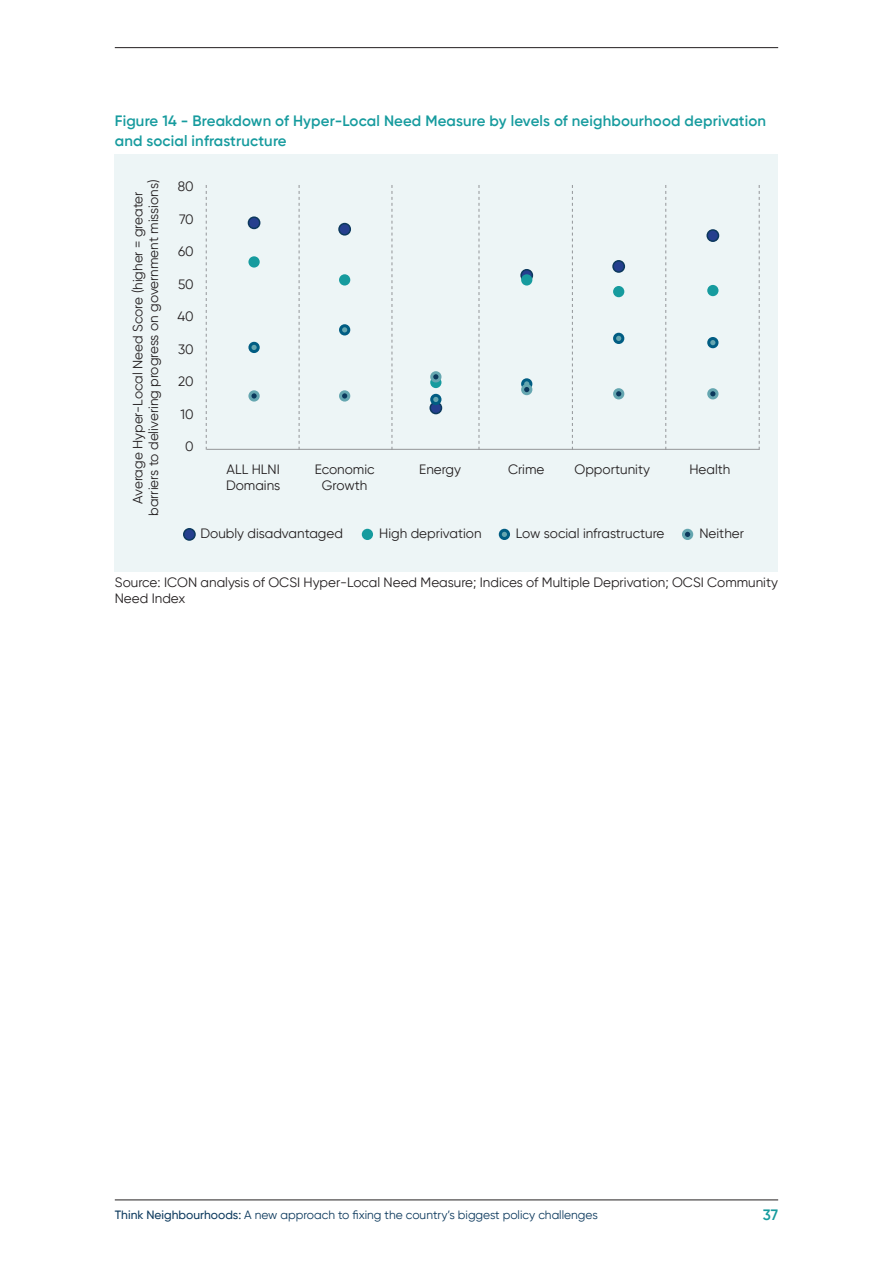
<style>
.page{position:relative;width:893px;height:1263px;background:#fff}
.page>*{position:absolute;margin:0;border:0;box-sizing:border-box;transform-origin:0 0}
.t1{font:600 15px/19.5px "Gilroy";letter-spacing:.01em;color:#169b9e}
.t2{font:13.5px/15.8px "Gilroy";color:#231f20}
.t3{font:12px "Gilroy";color:#0c395d}
.s1{font-weight:500}
</style>
<div class="page">
<hr style="left:115px;top:1200px;width:663px;height:1px;background:#231f20">
<hr style="left:115px;top:47px;width:663px;height:1px;background:#231f20">
<div style="left:115px;top:154px;width:663px;height:418px;background:#edf5f6"></div>
<svg style="left:206px;top:185px;width:1px;height:265px"></svg>
<svg style="left:299px;top:185px;width:1px;height:264px"></svg>
<svg style="left:392px;top:185px;width:1px;height:264px"></svg>
<svg style="left:479px;top:185px;width:1px;height:264px"></svg>
<svg style="left:572px;top:185px;width:1px;height:264px"></svg>
<svg style="left:665px;top:185px;width:1px;height:264px"></svg>
<svg style="left:759px;top:185px;width:1px;height:264px"></svg>
<hr style="left:207px;top:449px;width:553px;height:1px;background:#939598">
<div style="left:248px;top:217px;width:12px;height:11px;background:#253f8e;border-radius:50%"></div>
<div style="left:248px;top:216px;width:12px;height:13px;border:2px solid #0c395d;border-radius:50%"></div>
<div style="left:339px;top:224px;width:11px;height:11px;background:#253f8e;border-radius:50%"></div>
<div style="left:338px;top:223px;width:13px;height:13px;border:2px solid #0c395d;border-radius:50%"></div>
<div style="left:521px;top:270px;width:11px;height:11px;background:#253f8e;border-radius:50%"></div>
<div style="left:520px;top:269px;width:13px;height:13px;border:2px solid #0c395d;border-radius:50%"></div>
<div style="left:613px;top:261px;width:11px;height:11px;background:#253f8e;border-radius:50%"></div>
<div style="left:612px;top:260px;width:13px;height:13px;border:2px solid #0c395d;border-radius:50%"></div>
<div style="left:707px;top:230px;width:11px;height:11px;background:#253f8e;border-radius:50%"></div>
<div style="left:706px;top:229px;width:13px;height:13px;border:2px solid #0c395d;border-radius:50%"></div>
<div style="left:430px;top:402px;width:11px;height:12px;background:#253f8e;border-radius:50%"></div>
<div style="left:429px;top:402px;width:13px;height:12px;border:2px solid #0c395d;border-radius:50%"></div>
<div style="left:250px;top:343px;width:8px;height:9px;background:#65a6b0;border-radius:50%"></div>
<div style="left:248px;top:342px;width:12px;height:11px;border:3px solid #015d83;border-radius:50%"></div>
<div style="left:341px;top:326px;width:8px;height:8px;background:#65a6b0;border-radius:50%"></div>
<div style="left:339px;top:324px;width:11px;height:11px;border:3px solid #015d83;border-radius:50%"></div>
<div style="left:523px;top:380px;width:8px;height:8px;background:#65a6b0;border-radius:50%"></div>
<div style="left:521px;top:378px;width:11px;height:12px;border:3px solid #015d83;border-radius:50%"></div>
<div style="left:615px;top:334px;width:8px;height:8px;background:#65a6b0;border-radius:50%"></div>
<div style="left:613px;top:333px;width:11px;height:11px;border:3px solid #015d83;border-radius:50%"></div>
<div style="left:709px;top:338px;width:8px;height:9px;background:#65a6b0;border-radius:50%"></div>
<div style="left:707px;top:337px;width:11px;height:11px;border:3px solid #015d83;border-radius:50%"></div>
<div style="left:250px;top:392px;width:8px;height:8px;background:#0c395d;border-radius:50%"></div>
<div style="left:248px;top:390px;width:12px;height:12px;border:3px solid #65a6b0;border-radius:50%"></div>
<div style="left:341px;top:392px;width:8px;height:8px;background:#0c395d;border-radius:50%"></div>
<div style="left:339px;top:390px;width:11px;height:12px;border:3px solid #65a6b0;border-radius:50%"></div>
<div style="left:523px;top:385px;width:8px;height:9px;background:#0c395d;border-radius:50%"></div>
<div style="left:521px;top:384px;width:11px;height:11px;border:3px solid #65a6b0;border-radius:50%"></div>
<div style="left:615px;top:390px;width:8px;height:8px;background:#0c395d;border-radius:50%"></div>
<div style="left:613px;top:388px;width:11px;height:11px;border:3px solid #65a6b0;border-radius:50%"></div>
<div style="left:709px;top:390px;width:8px;height:8px;background:#0c395d;border-radius:50%"></div>
<div style="left:707px;top:388px;width:11px;height:11px;border:3px solid #65a6b0;border-radius:50%"></div>
<div style="left:248px;top:256px;width:12px;height:12px;background:#169b9e;border-radius:50%"></div>
<div style="left:339px;top:274px;width:11px;height:12px;background:#169b9e;border-radius:50%"></div>
<div style="left:521px;top:274px;width:11px;height:12px;background:#169b9e;border-radius:50%"></div>
<div style="left:613px;top:286px;width:11px;height:11px;background:#169b9e;border-radius:50%"></div>
<div style="left:707px;top:285px;width:11px;height:11px;background:#169b9e;border-radius:50%"></div>
<svg style="left:430px;top:377px;width:11px;height:11px"></svg>
<div style="left:432px;top:373px;width:8px;height:8px;background:#0c395d;border-radius:50%"></div>
<div style="left:430px;top:371px;width:11px;height:11px;border:3px solid #65a6b0;border-radius:50%"></div>
<div style="left:432px;top:395px;width:8px;height:9px;background:#65a6b0;border-radius:50%"></div>
<div style="left:430px;top:394px;width:11px;height:11px;border:3px solid #015d83;border-radius:50%"></div>
<div style="left:184px;top:529px;width:11px;height:11px;background:#253f8e;border-radius:50%"></div>
<div style="left:183px;top:528px;width:13px;height:13px;border:2px solid #0c395d;border-radius:50%"></div>
<div style="left:500px;top:530px;width:9px;height:8px;background:#65a6b0;border-radius:50%"></div>
<div style="left:499px;top:529px;width:11px;height:11px;border:3px solid #015d83;border-radius:50%"></div>
<div style="left:683px;top:530px;width:9px;height:8px;background:#0c395d;border-radius:50%"></div>
<div style="left:682px;top:529px;width:11px;height:11px;border:3px solid #65a6b0;border-radius:50%"></div>
<div style="left:362px;top:529px;width:11px;height:11px;background:#169b9e;border-radius:50%"></div>
<p class="t1" style="left:115px;top:111px;width:653px">Figure 14 - Breakdown of Hyper-Local Need Measure by levels of neighbourhood deprivation and social infrastructure</p>
<p class="t2" style="left:130px;top:516px;width:338px;text-align:center;rotate:-90deg">Average Hyper-Local Need Score (higher = greater barriers to delivering progress on government missions)</p>
<p class="t2" style="left:178px;top:178px;width:17px">80</p>
<p class="t2" style="left:179px;top:211px;width:16px">70</p>
<p class="t2" style="left:178px;top:243px;width:17px">60</p>
<p class="t2" style="left:178px;top:276px;width:17px">50</p>
<p class="t2" style="left:177px;top:308px;width:18px">40</p>
<p class="t2" style="left:178px;top:341px;width:17px">30</p>
<p class="t2" style="left:178px;top:373px;width:17px">20</p>
<p class="t2" style="left:181px;top:406px;width:15px">10</p>
<p class="t2" style="left:185px;top:438px;width:10px">0</p>
<p class="t2" style="left:226px;top:461px;width:56px">ALL HLNI<br>Domains</p>
<p class="t2" style="left:315px;top:461px;width:61px;text-align:center">Economic<br>Growth</p>
<p class="t2" style="left:419px;top:461px;width:43px">Energy</p>
<p class="t2" style="left:508px;top:461px;width:38px">Crime</p>
<p class="t2" style="left:574px;top:461px;width:77px">Opportunity</p>
<p class="t2" style="left:689px;top:461px;width:43px">Health</p>
<p class="t2" style="left:200px;top:526px;width:144px">Doubly disadvantaged</p>
<p class="t2" style="left:379px;top:526px;width:104px">High deprivation</p>
<p class="t2" style="left:516px;top:526px;width:150px">Low social infrastructure</p>
<p class="t2" style="left:699px;top:526px;width:46px">Neither</p>
<p class="t2" style="left:115px;top:574px;width:665px">Source: ICON analysis of OCSI Hyper-Local Need Measure; Indices of Multiple Deprivation; OCSI Community<br>Need Index</p>
<p class="t3" style="left:115px;top:1208px;width:484px"><span class="s1">Think Neighbourhoods:</span> A new approach to fixing the country’s biggest policy challenges</p>
<p class="t1" style="left:763px;top:1205px;width:17px">37</p>
</div>
